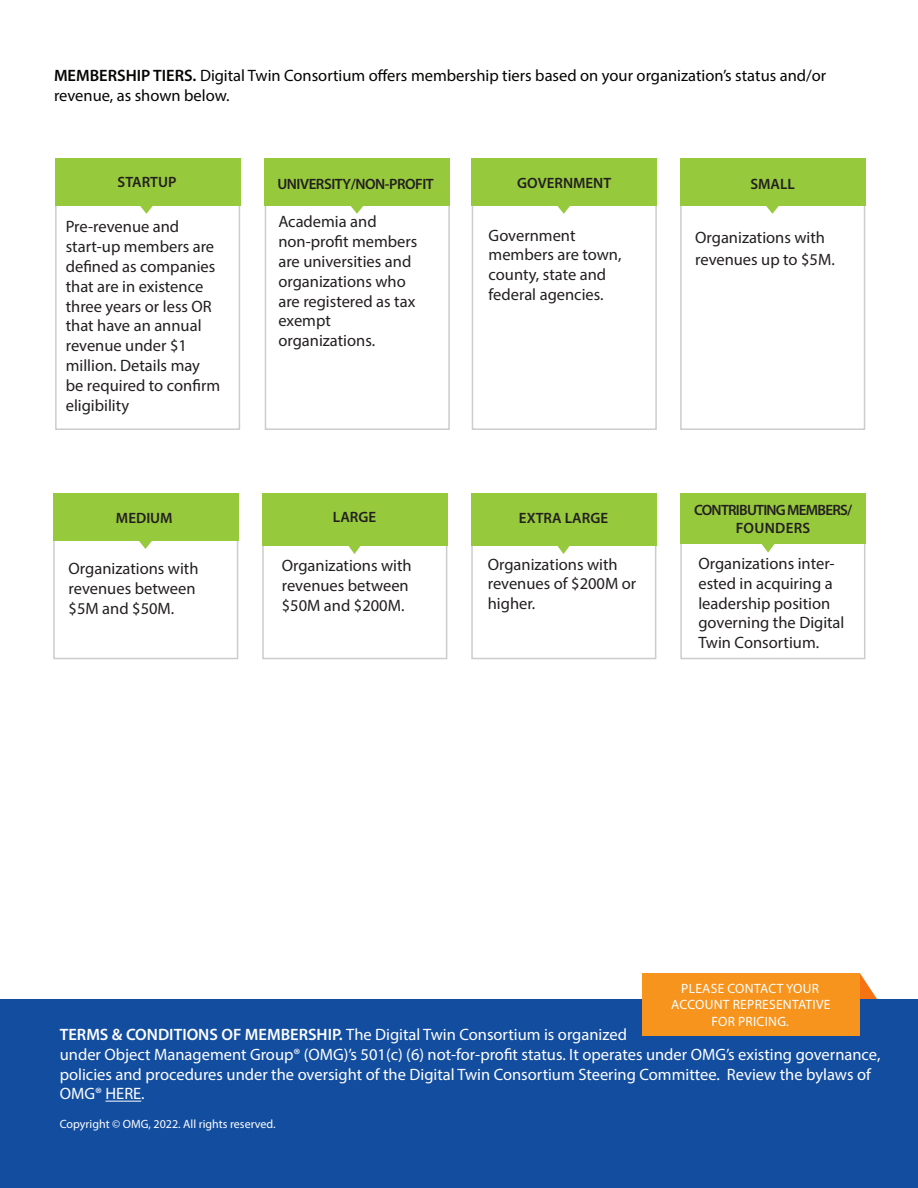
<style>
.page{position:relative;width:918px;height:1188px;background:#fff}
.page>*{position:absolute;margin:0;border:0;box-sizing:border-box;transform-origin:0 0}
.t1{font:16.5px/19.8px "Myriad Pro";color:#231f20}
.t2{font:16.5px/19.8px "Myriad Pro";color:#fff}
.t3{font:16.5px/19.8px "Myriad Pro";color:#040503}
.t4{font:600 15px "Myriad Pro";color:#231f20}
.t5{font:600 15px/18px "Myriad Pro";letter-spacing:-.05em;color:#231f20;text-align:center}
.t6{font:600 15px "Myriad Pro";letter-spacing:-.03em;color:#231f20}
.t7{font:13.5px/16.5px "Myriad Pro";letter-spacing:.02em;color:#fff;text-align:center}
.t8{font:12px "Myriad Pro";color:#fff}
.s1{font-weight:600}
</style>
<div class="page">
<svg style="left:860px;top:973px;width:17px;height:26px"></svg>
<div style="left:262px;top:494px;width:185px;height:165px;background:#fff;border:2px solid #ccc"></div>
<div style="left:262px;top:494px;width:185px;height:52px;background:#97c93c"></div>
<svg style="left:348px;top:546px;width:13px;height:8px"></svg>
<div style="left:53px;top:494px;width:185px;height:165px;background:#fff;border:2px solid #ccc"></div>
<div style="left:53px;top:494px;width:185px;height:47px;background:#97c93c"></div>
<svg style="left:139px;top:541px;width:13px;height:8px"></svg>
<div style="left:680px;top:159px;width:185px;height:271px;background:#fff;border:2px solid #ccc"></div>
<div style="left:680px;top:158px;width:185px;height:48px;background:#97c93c"></div>
<svg style="left:766px;top:206px;width:13px;height:8px"></svg>
<div style="left:472px;top:158px;width:185px;height:272px;background:#fff;border:2px solid #ccc"></div>
<div style="left:472px;top:158px;width:185px;height:48px;background:#97c93c"></div>
<svg style="left:557px;top:206px;width:13px;height:8px"></svg>
<div style="left:265px;top:161px;width:185px;height:269px;background:#fff;border:2px solid #ccc"></div>
<div style="left:265px;top:158px;width:185px;height:48px;background:#97c93c"></div>
<svg style="left:351px;top:206px;width:12px;height:8px"></svg>
<div style="left:471px;top:494px;width:185px;height:165px;background:#fff;border:2px solid #ccc"></div>
<div style="left:471px;top:494px;width:185px;height:52px;background:#97c93c"></div>
<svg style="left:557px;top:546px;width:13px;height:8px"></svg>
<div style="left:55px;top:164px;width:185px;height:266px;background:#fff;border:2px solid #ccc"></div>
<div style="left:55px;top:158px;width:185px;height:48px;background:#97c93c"></div>
<svg style="left:140px;top:206px;width:13px;height:8px"></svg>
<div style="left:680px;top:501px;width:185px;height:158px;background:#fff;border:2px solid #ccc"></div>
<div style="left:680px;top:494px;width:185px;height:50px;background:#97c93c"></div>
<svg style="left:761px;top:544px;width:14px;height:9px"></svg>
<div style="left:0;top:999px;width:918px;height:189px;background:#124d9f"></div>
<hr style="left:105px;top:1101px;width:36px;height:1px;background:#fff">
<div style="left:642px;top:973px;width:218px;height:63px;background:#f7941d"></div>
<p class="t3" style="left:54px;top:65px;width:774px"><span class="s1">MEMBERSHIP TIERS.</span> Digital Twin Consortium offers membership tiers based on your organization’s status and/or revenue, as shown below.</p>
<p class="t4" style="left:118px;top:173px;width:60px">STARTUP</p>
<p class="t1" style="left:66px;top:217px;width:156px">Pre-revenue and start-up members are defined as companies that are in existence three years or less OR that have an annual revenue under $1 million. Details may be required to confirm eligibility</p>
<p class="t4" style="left:116px;top:509px;width:58px">MEDIUM</p>
<p class="t1" style="left:69px;top:558px;width:131px">Organizations with revenues between $5M and $50M.</p>
<p class="t6" style="left:277px;top:175px;width:158px">UNIVERSITY/NON-PROFIT</p>
<p class="t1" style="left:278px;top:212px;width:141px">Academia and non-profit members are universities and organizations who are registered as tax exempt</p>
<p class="t1" style="left:278px;top:331px;width:98px">organizations.</p>
<p class="t4" style="left:517px;top:174px;width:96px">GOVERNMENT</p>
<p class="t1" style="left:489px;top:225px;width:88px">Government</p>
<p class="t1" style="left:489px;top:245px;width:134px">members are town, county, state and federal agencies.</p>
<p class="t4" style="left:750px;top:175px;width:46px">SMALL</p>
<p class="t1" style="left:695px;top:227px;width:141px;line-height:21.6px">Organizations with revenues up to $5M.</p>
<p class="t4" style="left:333px;top:508px;width:45px">LARGE</p>
<p class="t1" style="left:282px;top:555px;width:131px">Organizations with revenues between $50M and $200M.</p>
<p class="t4" style="left:519px;top:508px;width:91px">EXTRA LARGE</p>
<p class="t1" style="left:488px;top:554px;width:150px">Organizations with revenues of $200M or higher.</p>
<p class="t5" style="left:694px;top:501px;width:160px">CONTRIBUTING MEMBERS/<br>FOUNDERS</p>
<p class="t1" style="left:698px;top:553px;width:148px">Organizations inter&shy;ested in acquiring a leadership position governing the Digital<br>Twin Consortium.</p>
<p class="t7" style="left:671px;top:980px;width:161px">PLEASE CONTACT YOUR<br>ACCOUNT REPRESENTATIVE<br>FOR PRICING.</p>
<p class="t2" style="left:60px;top:1024px;width:822px"><span class="s1">TERMS &amp; CONDITIONS OF MEMBERSHIP.</span> The Digital Twin Consortium is organized<br>under Object Management Group® (OMG)’s 501(c) (6) not-for-profit status. It operates under OMG’s existing governance, policies and procedures under the oversight of the Digital Twin Consortium Steering Committee. Review the bylaws of OMG® HERE.</p>
<p class="t8" style="left:60px;top:1117px;width:217px">Copyright © OMG, 2022. All rights reserved.</p>
</div>
